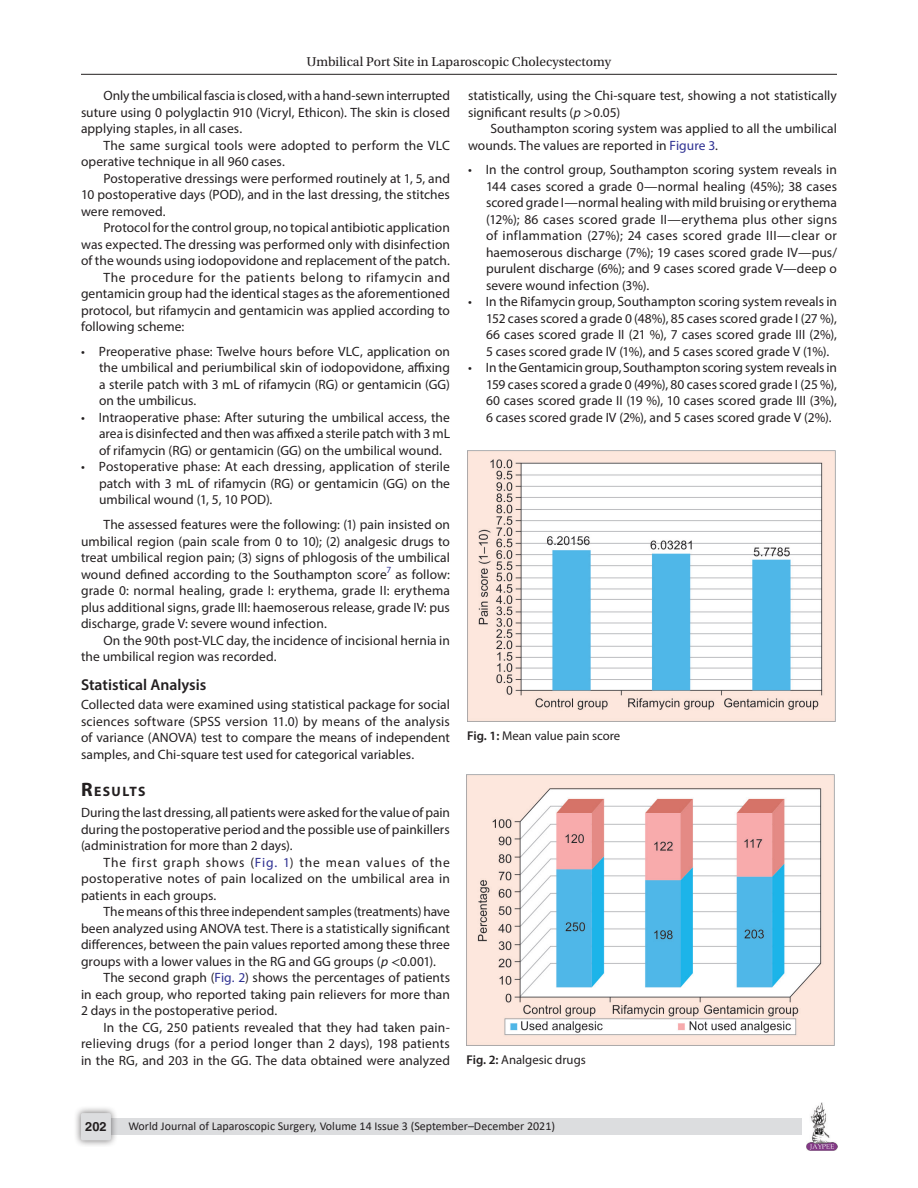
<style>
.page{position:relative;width:918px;height:1188px;background:#fff}
.page>*{position:absolute;margin:0;border:0;box-sizing:border-box;transform-origin:0 0}
.Head-2{font:600 15.75px "Myriad Pro";color:#231f20}
.Head-1{font:700 13.65px "Myriad Pro";letter-spacing:.105em;color:#231f20}
.Para-Indent{font:13.5px/16.5px "Myriad Pro";letter-spacing:.005em;color:#231f20;text-align:justify}
.List-Bullet-first{font:13.5px/16.5px "Myriad Pro";letter-spacing:.005em;color:#231f20;text-align:justify}
.List-Bullet{font:13.5px/16.5px "Myriad Pro";letter-spacing:.005em;color:#231f20;text-align:justify}
.Para-NoIndent{font:13.5px/16.5px "Myriad Pro";letter-spacing:.005em;color:#231f20;text-align:justify}
.List-Bullet-last{font:13.5px/16.5px "Myriad Pro";letter-spacing:.005em;color:#231f20;text-align:justify}
.t1{font:13.5px "Utopia Std";color:#231f20}
.FigCaption{font:12.75px "Myriad Pro";color:#231f20}
.t2{font:700 12.75px "Helvetica LT Std";color:#231f20}
.t3{font:12px "Calibri";color:#231f20}
.s1{font-size:19.5px}
.s2{color:#2e3092}
.s3{font-style:italic}
.s4{font-family:"STIX General"}
.s5{font-weight:600}
</style>
<div class="page">
<hr style="left:81px;top:74px;width:756px;height:1px;background:#231f20">
<img style="left:807px;top:1103px;width:30px;height:48px">
<div style="left:96px;top:1119px;width:706px;height:16px;background:#dcdddf"></div>
<div style="left:73px;top:1106px;width:45px;height:41px;background:#231f20;opacity:.61"></div>
<div style="left:81px;top:1113px;width:30px;height:27px;background:#dcdddf;border-radius:2px"></div>
<img style="left:467px;top:450px;width:369px;height:271px">
<img style="left:467px;top:775px;width:368px;height:271px">
<p class="t1" style="left:307px;top:55px;width:306px">Umbilical Port Site in Laparoscopic Cholecystectomy</p>
<p class="Para-Indent" style="left:81px;top:87px;width:371px;text-indent:22px">Only the umbilical fascia is closed, with a hand-sewn interrupted suture using 0 polyglactin 910 (Vicryl, Ethicon). The skin is closed applying staples, in all cases.</p>
<p class="Para-Indent" style="left:81px;top:137px;width:370px;text-indent:22px">The same surgical tools were adopted to perform the VLC operative technique in all 960 cases.</p>
<p class="Para-Indent" style="left:81px;top:170px;width:371px;text-indent:22px">Postoperative dressings were performed routinely at 1, 5, and 10 postoperative days (POD), and in the last dressing, the stitches were removed.</p>
<p class="Para-Indent" style="left:81px;top:219px;width:371px;text-indent:22px">Protocol for the control group, no topical antibiotic application was expected. The dressing was performed only with disinfection of the wounds using iodopovidone and replacement of the patch.</p>
<p class="Para-Indent" style="left:81px;top:269px;width:371px;text-indent:22px">The procedure for the patients belong to rifamycin and gentamicin group had the identical stages as the aforementioned protocol, but rifamycin and gentamicin was applied according to following scheme:</p>
<p class="List-Bullet-first" style="left:99px;top:343px;width:353px;text-indent:-18px">• Preoperative phase: Twelve hours before VLC, application on the umbilical and periumbilical skin of iodopovidone, affixing a sterile patch with 3 mL of rifamycin (RG) or gentamicin (GG) on the umbilicus.</p>
<p class="List-Bullet" style="left:99px;top:409px;width:353px;text-indent:-18px">• Intraoperative phase: After suturing the umbilical access, the area is disinfected and then was affixed a sterile patch with 3 mL of rifamycin (RG) or gentamicin (GG) on the umbilical wound.</p>
<p class="List-Bullet-last" style="left:99px;top:458px;width:353px;text-indent:-18px">• Postoperative phase: At each dressing, application of sterile patch with 3 mL of rifamycin (RG) or gentamicin (GG) on the umbilical wound (1, 5, 10 POD).</p>
<p class="Para-Indent" style="left:81px;top:516px;width:371px;text-indent:22px">The assessed features were the following: (1) pain insisted on umbilical region (pain scale from 0 to 10); (2) analgesic drugs to treat umbilical region pain; (3) signs of phlogosis of the umbilical wound defined according to the Southampton score<sup>7</sup> as follow: grade 0: normal healing, grade I: erythema, grade II: erythema plus additional signs, grade III: haemoserous release, grade IV: pus discharge, grade V: severe wound infection.</p>
<p class="Para-Indent" style="left:81px;top:632px;width:370px;text-indent:22px">On the 90th post-VLC day, the incidence of incisional hernia in the umbilical region was recorded.</p>
<p class="Head-2" style="left:81px;top:674px;width:127px">Statistical Analysis</p>
<p class="Para-NoIndent" style="left:81px;top:696px;width:371px">Collected data were examined using statistical package for social sciences software (SPSS version 11.0) by means of the analysis of variance (ANOVA) test to compare the means of independent samples, and Chi-square test used for categorical variables.</p>
<p class="Head-1" style="left:81px;top:783px;width:66px"><span class="s1">R</span>ESULTS</p>
<p class="Para-NoIndent" style="left:81px;top:804px;width:371px">During the last dressing, all patients were asked for the value of pain during the postoperative period and the possible use of painkillers (administration for more than 2 days).</p>
<p class="Para-Indent" style="left:81px;top:854px;width:371px;text-indent:22px">The first graph shows (<span class="s2">Fig. 1</span>) the mean values of the postoperative notes of pain localized on the umbilical area in patients in each groups.</p>
<p class="Para-Indent" style="left:81px;top:903px;width:371px;text-indent:22px">The means of this three independent samples (treatments) have been analyzed using ANOVA test. There is a statistically significant differences, between the pain values reported among these three groups with a lower values in the RG and GG groups (<span class="s3">p</span> <span class="s4">&lt;</span>0.001).</p>
<p class="Para-Indent" style="left:81px;top:969px;width:371px;text-indent:22px">The second graph (<span class="s2">Fig. 2</span>) shows the percentages of patients in each group, who reported taking pain relievers for more than 2 days in the postoperative period.</p>
<p class="Para-Indent" style="left:81px;top:1019px;width:371px;text-indent:22px">In the CG, 250 patients revealed that they had taken pain&shy;relieving drugs (for a period longer than 2 days), 198 patients in the RG, and 203 in the GG. The data obtained were analyzed</p>
<p class="Para-Indent" style="left:468px;top:87px;width:370px">statistically, using the Chi-square test, showing a not statistically significant results (<span class="s3">p</span> <span class="s4">&gt;</span>0.05)</p>
<p class="Para-Indent" style="left:468px;top:120px;width:371px;text-indent:22px">Southampton scoring system was applied to all the umbilical wounds. The values are reported in <span class="s2">Figure 3</span>.</p>
<p class="List-Bullet-first" style="left:486px;top:161px;width:353px;text-indent:-18px">• In the control group, Southampton scoring system reveals in 144 cases scored a grade 0—normal healing (45%); 38 cases scored grade I—normal healing with mild bruising or erythema (12%); 86 cases scored grade II—erythema plus other signs of inflammation (27%); 24 cases scored grade III—clear or haemoserous discharge (7%); 19 cases scored grade IV—pus/ purulent discharge (6%); and 9 cases scored grade V—deep o severe wound infection (3%).</p>
<p class="List-Bullet" style="left:486px;top:293px;width:353px;text-indent:-18px">• In the Rifamycin group, Southampton scoring system reveals in 152 cases scored a grade 0 (48%), 85 cases scored grade I (27 %), 66 cases scored grade II (21 %), 7 cases scored grade III (2%), 5 cases scored grade IV (1%), and 5 cases scored grade V (1%).</p>
<p class="List-Bullet-last" style="left:486px;top:359px;width:353px;text-indent:-18px">• In the Gentamicin group, Southampton scoring system reveals in 159 cases scored a grade 0 (49%), 80 cases scored grade I (25 %), 60 cases scored grade II (19 %), 10 cases scored grade III (3%), 6 cases scored grade IV (2%), and 5 cases scored grade V (2%).</p>
<p class="FigCaption" style="left:467px;top:728px;width:155px"><span class="s5">Fig. 1:</span> Mean value pain score</p>
<p class="FigCaption" style="left:467px;top:1052px;width:121px"><span class="s5">Fig. 2:</span> Analgesic drugs</p>
<p class="t2" style="left:85px;top:1119px;width:23px">202</p>
<p class="t3" style="left:128px;top:1117px;width:428px">World Journal of Laparoscopic Surgery, Volume 14 Issue 3 (September–December 2021)</p>
</div>
